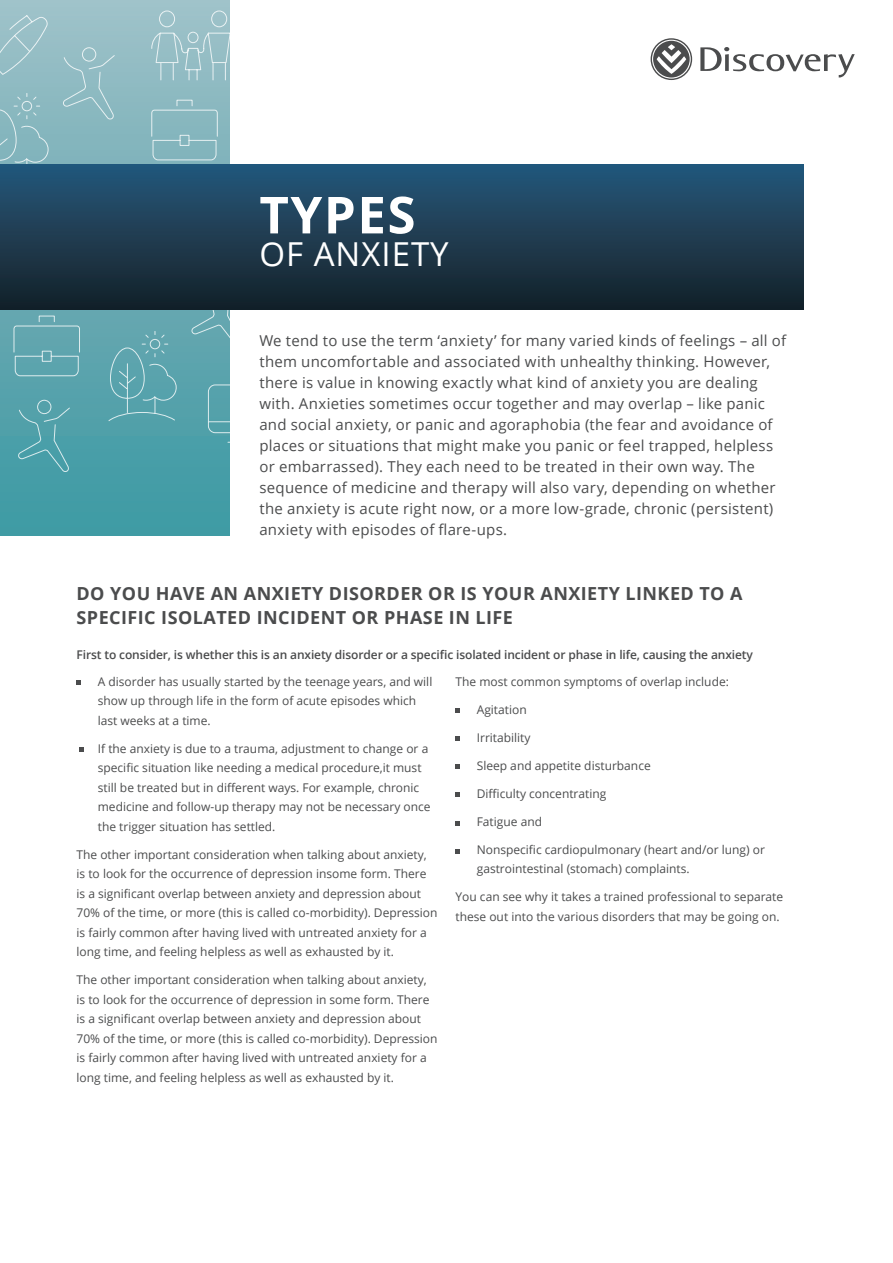
<style>
.page{position:relative;width:893px;height:1263px;background:#fff}
.page>*{position:absolute;margin:0;border:0;box-sizing:border-box;transform-origin:0 0}
.t1{font:700 51px "Open Sans";letter-spacing:.03em;color:#fff}
.t2{font:33px "Open Sans";letter-spacing:.03em;color:#fff}
.t3{font:700 18px/24px "Open Sans";letter-spacing:.025em;color:#4b4c4d}
.t4{font:15px/21px "Open Sans";letter-spacing:.015em;color:#4b4c4d}
.t5{font:12px/19.5px "Open Sans";color:#4b4c4d}
.t6{font:600 12px "Open Sans";letter-spacing:-.01em;color:#4b4c4d}
</style>
<div class="page">
<svg style="left:651px;top:38px;width:41px;height:42px"></svg>
<svg style="left:700px;top:47px;width:155px;height:30px"></svg>
<svg style="left:0;top:0;width:230px;height:535px;background:#62a8b0"></svg>
<svg style="left:0;top:93px;width:49px;height:71px;background:#8cb9c1"></svg>
<svg style="left:62px;top:47px;width:53px;height:74px;background:#94bec5"></svg>
<svg style="left:151px;top:99px;width:67px;height:62px;background:#8dbac1"></svg>
<svg style="left:0;top:15px;width:48px;height:71px;background:#9ac0c7"></svg>
<svg style="left:208px;top:384px;width:22px;height:59px"></svg>
<svg style="left:151px;top:10px;width:79px;height:71px;background:#9ec3ca"></svg>
<svg style="left:190px;top:309px;width:40px;height:39px;background:#68a6af"></svg>
<svg style="left:13px;top:315px;width:67px;height:61px;background:#69aab3"></svg>
<svg style="left:108px;top:331px;width:69px;height:91px;background:#63a8b0"></svg>
<svg style="left:17px;top:400px;width:53px;height:73px;background:#56a4ad"></svg>
<div style="left:0;top:164px;width:804px;height:145px;background:linear-gradient(to bottom,#25587c,#152128)"></div>
<svg style="left:77px;top:680px;width:4px;height:4px"></svg>
<svg style="left:79px;top:747px;width:4px;height:5px"></svg>
<svg style="left:455px;top:708px;width:5px;height:4px"></svg>
<svg style="left:455px;top:736px;width:5px;height:5px"></svg>
<svg style="left:455px;top:764px;width:5px;height:5px"></svg>
<svg style="left:455px;top:793px;width:5px;height:4px"></svg>
<svg style="left:455px;top:821px;width:5px;height:4px"></svg>
<svg style="left:455px;top:849px;width:5px;height:5px"></svg>
<p class="t1" style="left:259px;top:179px;width:158px">TYPES</p>
<p class="t2" style="left:259px;top:232px;width:191px">OF ANXIETY</p>
<p class="t4" style="left:259px;top:330px;width:528px">We tend to use the term ‘anxiety’ for many varied kinds of feelings – all of them uncomfortable and associated with unhealthy thinking. However, there is value in knowing exactly what kind of anxiety you are dealing with. Anxieties sometimes occur together and may overlap – like panic and social anxiety, or panic and agoraphobia (the fear and avoidance of places or situations that might make you panic or feel trapped, helpless or embarrassed). They each need to be treated in their own way. The sequence of medicine and therapy will also vary, depending on whether the anxiety is acute right now, or a more low-grade, chronic (persistent) anxiety with episodes of flare-ups.</p>
<p class="t3" style="left:77px;top:581px;width:668px">DO YOU HAVE AN ANXIETY DISORDER OR IS YOUR ANXIETY LINKED TO A<br>SPECIFIC ISOLATED INCIDENT OR PHASE IN LIFE</p>
<p class="t6" style="left:77px;top:646px;width:678px">First to consider, is whether this is an anxiety disorder or a specific isolated incident or phase in life, causing the anxiety</p>
<p class="t5" style="left:98px;top:671px;width:336px">A disorder has usually started by the teenage years, and will show up through life in the form of acute episodes which last weeks at a time.</p>
<p class="t5" style="left:98px;top:738px;width:334px">If the anxiety is due to a trauma, adjustment to change or a specific situation like needing a medical procedure,it must still be treated but in different ways. For example, chronic medicine and follow-up therapy may not be necessary once the trigger situation has settled.</p>
<p class="t5" style="left:77px;top:844px;width:362px">The other important consideration when talking about anxiety, is to look for the occurrence of depression insome form. There is a significant overlap between anxiety and depression about 70% of the time, or more (this is called co-morbidity). Depression is fairly common after having lived with untreated anxiety for a long time, and feeling helpless as well as exhausted by it.</p>
<p class="t5" style="left:77px;top:970px;width:362px">The other important consideration when talking about anxiety, is to look for the occurrence of depression in some form. There is a significant overlap between anxiety and depression about 70% of the time, or more (this is called co-morbidity). Depression is fairly common after having lived with untreated anxiety for a long time, and feeling helpless as well as exhausted by it.</p>
<p class="t5" style="left:455px;top:671px;width:275px">The most common symptoms of overlap include:</p>
<p class="t5" style="left:477px;top:699px;width:52px">Agitation</p>
<p class="t5" style="left:477px;top:727px;width:55px">Irritability</p>
<p class="t5" style="left:477px;top:755px;width:176px">Sleep and appetite disturbance</p>
<p class="t5" style="left:477px;top:783px;width:131px">Difficulty concentrating</p>
<p class="t5" style="left:477px;top:811px;width:67px">Fatigue and</p>
<p class="t5" style="left:477px;top:839px;width:290px">Nonspecific cardiopulmonary (heart and/or lung) or gastrointestinal (stomach) complaints.</p>
<p class="t5" style="left:455px;top:887px;width:329px">You can see why it takes a trained professional to separate these out into the various disorders that may be going on.</p>
</div>
